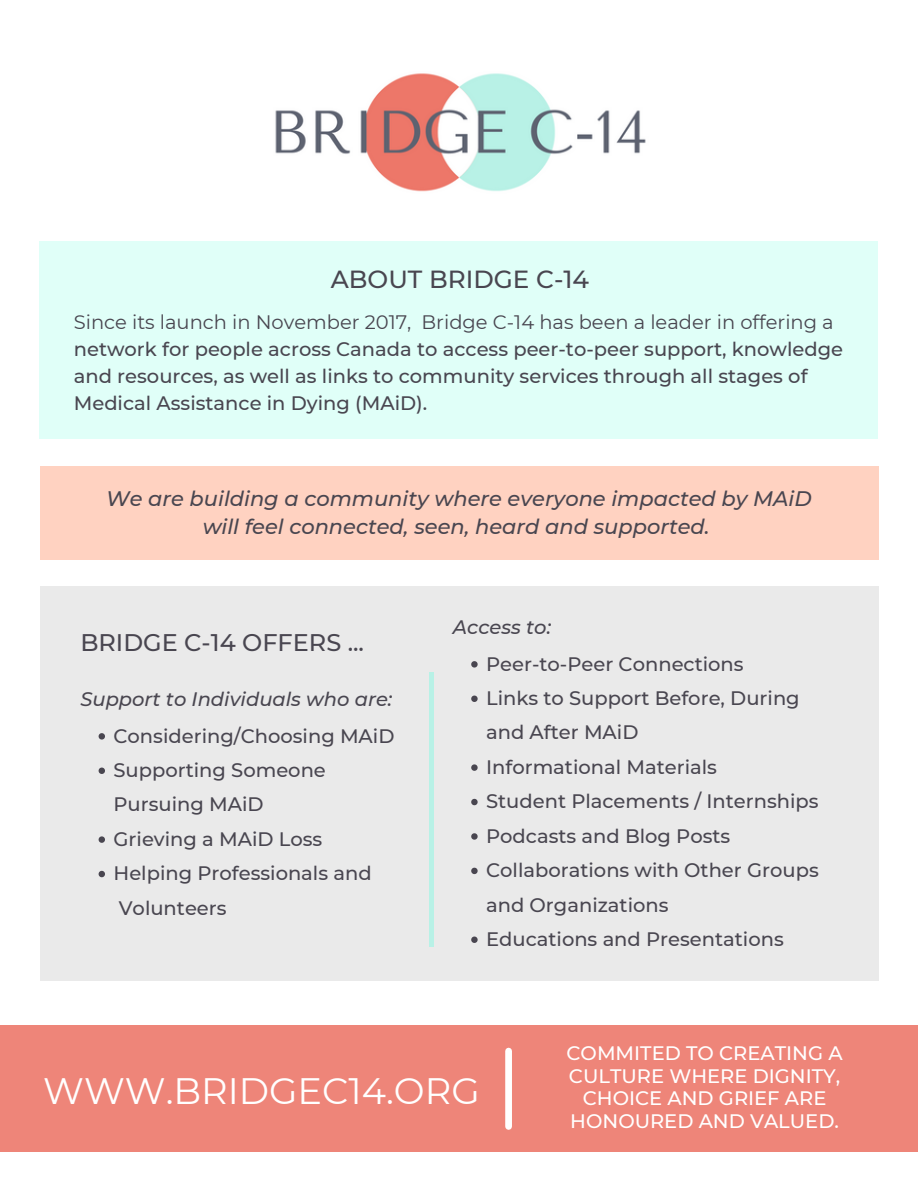
<style>
.page{position:relative;width:918px;height:1188px;background:#fff}
.page>*{position:absolute;margin:0;border:0;box-sizing:border-box;transform-origin:0 0}
.t1{font:36.75px "Montserrat";color:#fff}
.t2{font:500 24.75px "Montserrat";color:#494650}
.t3{font:500 24px "Montserrat";color:#494650}
.t4{font:italic 500 21px/28.2px "Montserrat";color:#494650;text-align:center}
.t5{font:500 19.5px/34.5px "Montserrat";color:#494650}
.t6{font:500 19.5px/22.5px "Montserrat";color:#fff;text-align:center}
.t7{font:19.5px "Montserrat";color:#494650}
.t8{font:italic 500 19.5px "Montserrat";color:#494650}
</style>
<div class="page">
<img style="left:275px;top:73px;width:371px;height:119px">
<div style="left:0;top:1025px;width:918px;height:127px;background:#ee8579"></div>
<div style="left:505px;top:1051px;width:7px;height:75px;background:#fff"></div>
<div style="left:40px;top:241px;width:838px;height:198px;background:#ddfff8"></div>
<div style="left:41px;top:586px;width:838px;height:395px;background:#e8e8e8"></div>
<div style="left:41px;top:466px;width:838px;height:94px;background:#ffd2c1"></div>
<svg style="left:99px;top:733px;width:6px;height:7px"></svg>
<svg style="left:99px;top:768px;width:6px;height:6px"></svg>
<svg style="left:99px;top:836px;width:6px;height:7px"></svg>
<svg style="left:99px;top:871px;width:6px;height:6px"></svg>
<div style="left:429px;top:672px;width:5px;height:275px;background:#b8f1e6"></div>
<svg style="left:471px;top:661px;width:7px;height:7px"></svg>
<svg style="left:471px;top:696px;width:7px;height:6px"></svg>
<svg style="left:471px;top:764px;width:7px;height:7px"></svg>
<svg style="left:471px;top:799px;width:7px;height:6px"></svg>
<svg style="left:471px;top:833px;width:7px;height:7px"></svg>
<svg style="left:471px;top:868px;width:7px;height:6px"></svg>
<svg style="left:471px;top:937px;width:7px;height:6px"></svg>
<p class="t2" style="left:331px;top:264px;width:260px">ABOUT BRIDGE C-14</p>
<p class="t7" style="left:74px;top:310px;width:762px">Since its launch in November 2017, Bridge C-14 has been a leader in offering a</p>
<p class="t5" style="left:74px;top:335px;width:771px;line-height:27px">network for people across Canada to access peer-to-peer support, knowledge and resources, as well as links to community services through all stages of<br>Medical Assistance in Dying (MAiD).</p>
<p class="t4" style="left:106px;top:485px;width:707px">We are building a community where everyone impacted by MAiD will feel connected, seen, heard and supported.</p>
<p class="t3" style="left:80px;top:628px;width:285px">BRIDGE C-14 OFFERS ...</p>
<p class="t8" style="left:80px;top:688px;width:314px">Support to Individuals who are:</p>
<p class="t5" style="left:114px;top:718px;width:282px">Considering/Choosing MAiD<br>Supporting Someone<br>Pursuing MAiD<br>Grieving a MAiD Loss<br>Helping Professionals and<br>Volunteers</p>
<p class="t8" style="left:453px;top:616px;width:100px">Access to:</p>
<p class="t5" style="left:486px;top:646px;width:334px">Peer-to-Peer Connections<br>Links to Support Before, During and After MAiD<br>Informational Materials<br>Student Placements / Internships<br>Podcasts and Blog Posts<br>Collaborations with Other Groups and Organizations<br>Educations and Presentations</p>
<h1 class="t1" style="left:43px;top:1068px;width:438px">WWW.BRIDGEC14.ORG</h1>
<p class="t6" style="left:567px;top:1042px;width:278px">COMMITED TO CREATING A<br>CULTURE WHERE DIGNITY,<br>CHOICE AND GRIEF ARE<br>HONOURED AND VALUED.</p>
</div>
